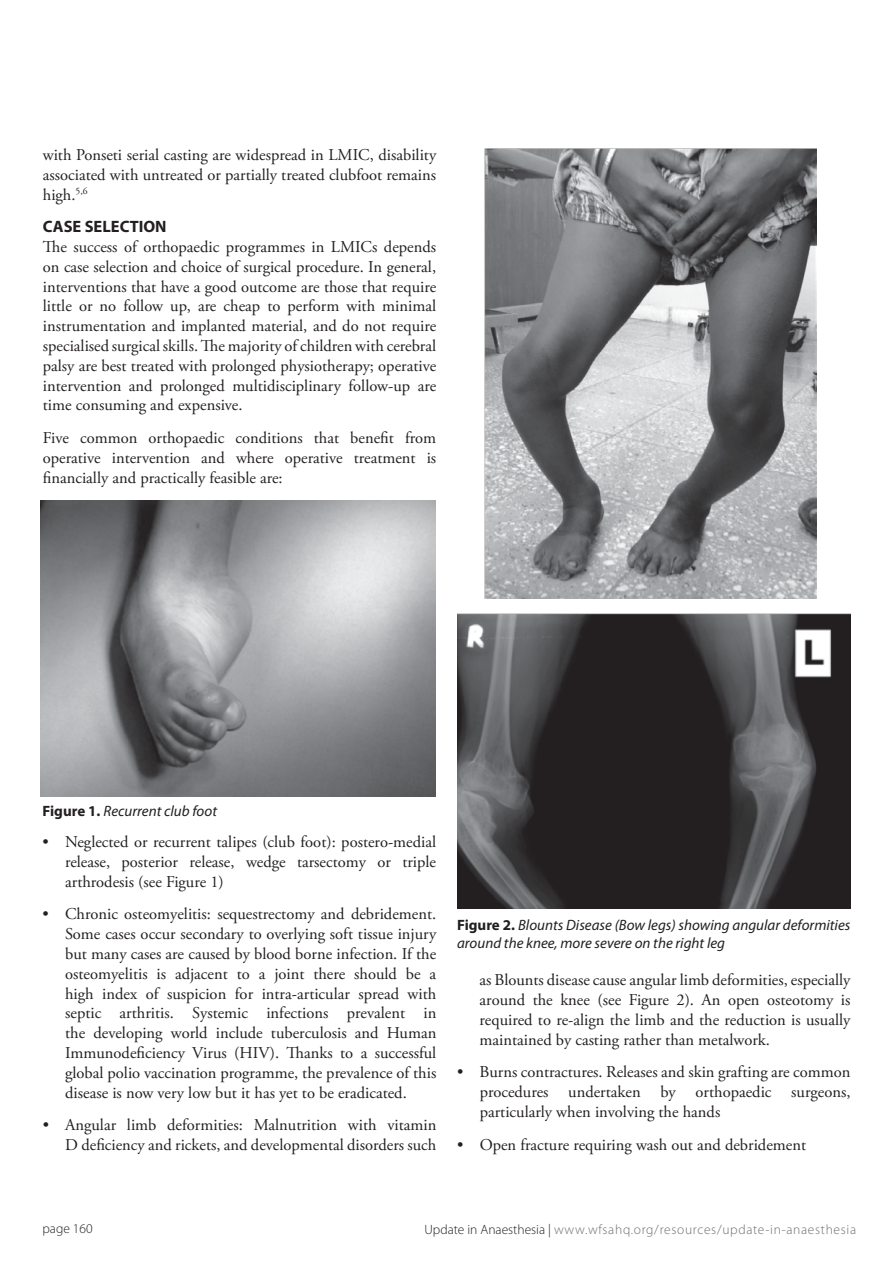
<style>
.page{position:relative;width:893px;height:1263px;background:#fff}
.page>*{position:absolute;margin:0;border:0;box-sizing:border-box;transform-origin:0 0}
.t1{font:16.5px/19.8px "Adobe Garamond Pro";color:#231f20;text-align:justify}
.t2{font:700 16.5px "Myriad Pro";color:#231f20}
.t3{font:italic 15px/18px "Myriad Pro";color:#231f20}
.t4{font:300 13.5px "Myriad Pro";letter-spacing:.05em;color:#6d6e71}
.t5{font:300 13.5px "Myriad Pro";color:#231f20}
.s1{font-weight:700;font-style:normal}
.s2{color:#231f20}
</style>
<div class="page">
<img style="left:41px;top:500px;width:395px;height:297px">
<img style="left:484px;top:149px;width:332px;height:450px">
<img style="left:457px;top:614px;width:393px;height:295px">
<p class="t1" style="left:43px;top:145px;width:395px">with Ponseti serial casting are widespread in LMIC, disability associated with untreated or partially treated clubfoot remains high.<sup>5,6</sup></p>
<p class="t2" style="left:43px;top:216px;width:61px">CASE SELECTION</p>
<p class="t1" style="left:43px;top:237px;width:395px">The success of orthopaedic programmes in LMICs depends on case selection and choice of surgical procedure. In general, interventions that have a good outcome are those that require little or no follow up, are cheap to perform with minimal instrumentation and implanted material, and do not require specialised surgical skills. The majority of children with cerebral palsy are best treated with prolonged physiotherapy; operative intervention and prolonged multidisciplinary follow-up are time consuming and expensive.</p>
<p class="t1" style="left:43px;top:428px;width:395px">Five common orthopaedic conditions that benefit from operative intervention and where operative treatment is financially and practically feasible are:</p>
<p class="t3" style="left:43px;top:802px;width:176px"><span class="s1">Figure 1.</span> Recurrent club foot</p>
<p class="t1" style="left:65px;top:833px;width:373px;text-indent:-23px">• Neglected or recurrent talipes (club foot): postero-medial release, posterior release, wedge tarsectomy or triple arthrodesis (see Figure 1)</p>
<p class="t1" style="left:65px;top:905px;width:373px;text-indent:-23px">• Chronic osteomyelitis: sequestrectomy and debridement.<br>Some cases occur secondary to overlying soft tissue injury but many cases are caused by blood borne infection. If the osteomyelitis is adjacent to a joint there should be a high index of suspicion for intra-articular spread with septic arthritis. Systemic infections prevalent in the developing world include tuberculosis and Human Immunodeficiency Virus (HIV). Thanks to a successful global polio vaccination programme, the prevalence of this disease is now very low but it has yet to be eradicated.</p>
<p class="t1" style="left:43px;top:1115px;width:395px;text-align:right">• Angular limb deformities: Malnutrition with vitamin<br>D deficiency and rickets, and developmental disorders such</p>
<p class="t3" style="left:457px;top:915px;width:395px"><span class="s1">Figure 2.</span> Blounts Disease (Bow legs) showing angular deformities around the knee, more severe on the right leg</p>
<p class="t1" style="left:480px;top:971px;width:372px">as Blounts disease cause angular limb deformities, especially around the knee (see Figure 2). An open osteotomy is required to re-align the limb and the reduction is usually maintained by casting rather than metalwork.</p>
<p class="t1" style="left:480px;top:1063px;width:372px;text-indent:-23px">• Burns contractures. Releases and skin grafting are common procedures undertaken by orthopaedic surgeons, particularly when involving the hands</p>
<p class="t1" style="left:457px;top:1135px;width:350px">• Open fracture requiring wash out and debridement</p>
<p class="t5" style="left:43px;top:1221px;width:52px">page 160</p>
<p class="t4" style="left:424px;top:1221px;width:433px"><span class="s2">Update in Anaesthesia |</span> www.wfsahq.org/resources/update-in-anaesthesia</p>
</div>
